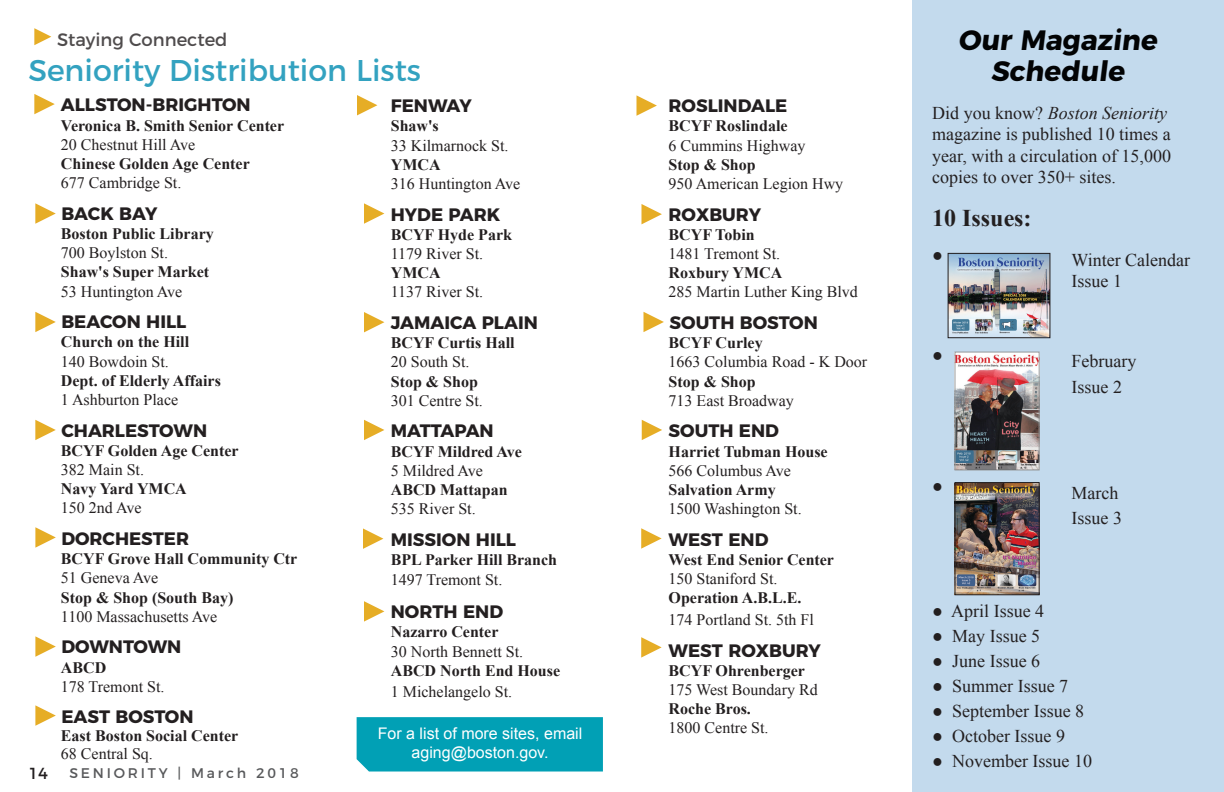
<style>
.page{position:relative;width:1224px;height:792px;background:#fff}
.page>*{position:absolute;margin:0;border:0;box-sizing:border-box;transform-origin:0 0}
.t1{font:30px "Montserrat";color:#33a2c0}
.t2{font:700 28px/31px "Montserrat";color:#020304;text-align:center}
.t3{font:700 24px "Times New Roman";color:#231f20}
.t4{font:18px/21.6px "Times New Roman";color:#231f20}
.t5{font:700 18px "Montserrat";color:#231f20}
.t6{font:18px "Montserrat";color:#231f20}
.t7{font:16px "Times New Roman";color:#231f20}
.t8{font:700 16px "Times New Roman";color:#231f20}
.t9{font:16px "Arial";color:#fff}
.t10{font:16px "Montserrat";color:#231f20}
.t11{font:14px "Montserrat";letter-spacing:.2em;color:#58595b}
.s1{font-style:italic}
</style>
<div class="page">
<div style="left:912px;top:0;width:312px;height:792px;background:#c3daed"></div>
<svg style="left:34px;top:28px;width:17px;height:17px"></svg>
<svg style="left:34px;top:94px;width:21px;height:20px"></svg>
<svg style="left:35px;top:203px;width:21px;height:21px"></svg>
<svg style="left:35px;top:312px;width:21px;height:20px"></svg>
<svg style="left:35px;top:420px;width:21px;height:20px"></svg>
<svg style="left:35px;top:527px;width:21px;height:21px"></svg>
<svg style="left:35px;top:636px;width:21px;height:21px"></svg>
<svg style="left:357px;top:95px;width:20px;height:20px"></svg>
<svg style="left:642px;top:204px;width:20px;height:20px"></svg>
<svg style="left:364px;top:203px;width:20px;height:21px"></svg>
<svg style="left:364px;top:312px;width:20px;height:20px"></svg>
<svg style="left:364px;top:420px;width:20px;height:20px"></svg>
<svg style="left:363px;top:528px;width:20px;height:21px"></svg>
<svg style="left:364px;top:601px;width:20px;height:21px"></svg>
<svg style="left:644px;top:312px;width:20px;height:20px"></svg>
<svg style="left:642px;top:420px;width:20px;height:20px"></svg>
<svg style="left:641px;top:528px;width:21px;height:21px"></svg>
<svg style="left:641px;top:637px;width:21px;height:21px"></svg>
<svg style="left:35px;top:705px;width:21px;height:21px"></svg>
<svg style="left:637px;top:95px;width:20px;height:21px"></svg>
<div style="left:356px;top:717px;width:247px;height:55px;background:#01a0b5"></div>
<img style="left:950px;top:255px;width:98px;height:81px">
<div style="left:948px;top:253px;width:102px;height:85px;border:1px solid #231f20"></div>
<img style="left:957px;top:354px;width:80px;height:114px">
<div style="left:955px;top:352px;width:84px;height:118px;border:1px solid #95989a"></div>
<img style="left:957px;top:484px;width:80px;height:109px">
<div style="left:955px;top:482px;width:84px;height:113px;border:1px solid #231f20"></div>
<p class="t6" style="left:57px;top:25px;width:172px">Staying Connected</p>
<p class="t1" style="left:28px;top:46px;width:394px">Seniority Distribution Lists</p>
<p class="t5" style="left:61px;top:90px;width:191px">ALLSTON-BRIGHTON</p>
<p class="t8" style="left:61px;top:114px;width:225px">Veronica B. Smith Senior Center</p>
<p class="t7" style="left:61px;top:134px;width:136px">20 Chestnut Hill Ave</p>
<p class="t8" style="left:61px;top:152px;width:190px">Chinese Golden Age Center</p>
<p class="t7" style="left:61px;top:172px;width:122px">677 Cambridge St.</p>
<p class="t5" style="left:61px;top:199px;width:97px">BACK BAY</p>
<p class="t8" style="left:61px;top:222px;width:154px">Boston Public Library</p>
<p class="t7" style="left:61px;top:242px;width:109px">700 Boylston St.</p>
<p class="t8" style="left:61px;top:261px;width:150px">Shaw's Super Market</p>
<p class="t7" style="left:61px;top:280px;width:123px">53 Huntington Ave</p>
<p class="t5" style="left:61px;top:307px;width:127px">BEACON HILL</p>
<p class="t8" style="left:61px;top:331px;width:130px">Church on the Hill</p>
<p class="t7" style="left:61px;top:350px;width:110px">140 Bowdoin St.</p>
<p class="t8" style="left:61px;top:369px;width:161px">Dept. of Elderly Affairs</p>
<p class="t7" style="left:61px;top:389px;width:119px">1 Ashburton Place</p>
<p class="t5" style="left:61px;top:415px;width:147px">CHARLESTOWN</p>
<p class="t8" style="left:61px;top:439px;width:179px">BCYF Golden Age Center</p>
<p class="t7" style="left:61px;top:459px;width:85px">382 Main St.</p>
<p class="t8" style="left:61px;top:478px;width:127px">Navy Yard YMCA</p>
<p class="t7" style="left:61px;top:497px;width:82px">150 2nd Ave</p>
<p class="t5" style="left:61px;top:524px;width:129px">DORCHESTER</p>
<p class="t8" style="left:61px;top:548px;width:238px">BCYF Grove Hall Community Ctr</p>
<p class="t7" style="left:61px;top:567px;width:99px">51 Geneva Ave</p>
<p class="t8" style="left:61px;top:586px;width:174px">Stop &amp; Shop (South Bay)</p>
<p class="t7" style="left:61px;top:606px;width:158px">1100 Massachusetts Ave</p>
<p class="t5" style="left:61px;top:632px;width:121px">DOWNTOWN</p>
<p class="t8" style="left:61px;top:656px;width:47px">ABCD</p>
<p class="t7" style="left:61px;top:676px;width:105px">178 Tremont St.</p>
<p class="t5" style="left:61px;top:702px;width:134px">EAST BOSTON</p>
<p class="t8" style="left:61px;top:724px;width:179px">East Boston Social Center</p>
<p class="t7" style="left:61px;top:743px;width:93px">68 Central Sq.</p>
<p class="t5" style="left:391px;top:91px;width:83px">FENWAY</p>
<p class="t8" style="left:391px;top:115px;width:50px">Shaw's</p>
<p class="t7" style="left:391px;top:134px;width:119px">33 Kilmarnock St.</p>
<p class="t8" style="left:391px;top:153px;width:51px">YMCA</p>
<p class="t7" style="left:391px;top:173px;width:131px">316 Huntington Ave</p>
<p class="t5" style="left:391px;top:199px;width:111px">HYDE PARK</p>
<p class="t8" style="left:391px;top:223px;width:123px">BCYF Hyde Park</p>
<p class="t7" style="left:391px;top:243px;width:94px">1179 River St.</p>
<p class="t8" style="left:391px;top:262px;width:51px">YMCA</p>
<p class="t7" style="left:391px;top:281px;width:94px">1137 River St.</p>
<p class="t5" style="left:391px;top:308px;width:149px">JAMAICA PLAIN</p>
<p class="t8" style="left:391px;top:332px;width:125px">BCYF Curtis Hall</p>
<p class="t7" style="left:391px;top:351px;width:80px">20 South St.</p>
<p class="t8" style="left:391px;top:370px;width:89px">Stop &amp; Shop</p>
<p class="t7" style="left:391px;top:390px;width:93px">301 Centre St.</p>
<p class="t5" style="left:391px;top:416px;width:104px">MATTAPAN</p>
<p class="t8" style="left:391px;top:440px;width:133px">BCYF Mildred Ave</p>
<p class="t7" style="left:391px;top:460px;width:94px">5 Mildred Ave</p>
<p class="t8" style="left:391px;top:479px;width:118px">ABCD Mattapan</p>
<p class="t7" style="left:391px;top:498px;width:86px">535 River St.</p>
<p class="t5" style="left:391px;top:525px;width:127px">MISSION HILL</p>
<p class="t8" style="left:391px;top:549px;width:168px">BPL Parker Hill Branch</p>
<p class="t7" style="left:391px;top:568px;width:113px">1497 Tremont St.</p>
<p class="t5" style="left:391px;top:597px;width:114px">NORTH END</p>
<p class="t8" style="left:391px;top:621px;width:109px">Nazarro Center</p>
<p class="t7" style="left:391px;top:640px;width:134px">30 North Bennett St.</p>
<p class="t8" style="left:391px;top:659px;width:171px">ABCD North End House</p>
<p class="t7" style="left:391px;top:681px;width:123px">1 Michelangelo St.</p>
<p class="t9" style="left:378px;top:723px;width:206px">For a list of more sites, email</p>
<p class="t9" style="left:412px;top:742px;width:138px">aging@boston.gov.</p>
<p class="t10" style="left:28px;top:761px;width:21px">14</p>
<p class="t11" style="left:69px;top:762px;width:231px">SENIORITY | March 2018</p>
<p class="t5" style="left:669px;top:91px;width:120px">ROSLINDALE</p>
<p class="t8" style="left:669px;top:115px;width:120px">BCYF Roslindale</p>
<p class="t7" style="left:669px;top:134px;width:138px">6 Cummins Highway</p>
<p class="t8" style="left:669px;top:153px;width:89px">Stop &amp; Shop</p>
<p class="t7" style="left:669px;top:173px;width:176px">950 American Legion Hwy</p>
<p class="t5" style="left:669px;top:199px;width:94px">ROXBURY</p>
<p class="t8" style="left:669px;top:223px;width:88px">BCYF Tobin</p>
<p class="t7" style="left:669px;top:243px;width:113px">1481 Tremont St.</p>
<p class="t8" style="left:669px;top:262px;width:115px">Roxbury YMCA</p>
<p class="t7" style="left:669px;top:281px;width:191px">285 Martin Luther King Blvd</p>
<p class="t5" style="left:670px;top:308px;width:150px">SOUTH BOSTON</p>
<p class="t8" style="left:669px;top:332px;width:96px">BCYF Curley</p>
<p class="t7" style="left:669px;top:351px;width:200px">1663 Columbia Road - K Door</p>
<p class="t8" style="left:669px;top:370px;width:89px">Stop &amp; Shop</p>
<p class="t7" style="left:669px;top:390px;width:127px">713 East Broadway</p>
<p class="t5" style="left:669px;top:416px;width:112px">SOUTH END</p>
<p class="t8" style="left:669px;top:440px;width:161px">Harriet Tubman House</p>
<p class="t7" style="left:669px;top:460px;width:124px">566 Columbus Ave</p>
<p class="t8" style="left:669px;top:479px;width:109px">Salvation Army</p>
<p class="t7" style="left:669px;top:498px;width:135px">1500 Washington St.</p>
<p class="t5" style="left:669px;top:525px;width:101px">WEST END</p>
<p class="t8" style="left:669px;top:549px;width:167px">West End Senior Center</p>
<p class="t7" style="left:669px;top:568px;width:110px">150 Staniford St.</p>
<p class="t8" style="left:669px;top:587px;width:134px">Operation A.B.L.E.</p>
<p class="t7" style="left:669px;top:609px;width:147px">174 Portland St. 5th Fl</p>
<p class="t5" style="left:669px;top:635px;width:154px">WEST ROXBURY</p>
<p class="t8" style="left:669px;top:659px;width:138px">BCYF Ohrenberger</p>
<p class="t7" style="left:669px;top:679px;width:151px">175 West Boundary Rd</p>
<p class="t8" style="left:669px;top:698px;width:84px">Roche Bros.</p>
<p class="t7" style="left:669px;top:717px;width:101px">1800 Centre St.</p>
<p class="t2" style="left:958px;top:23px;width:205px">Our Magazine<br>Schedule</p>
<p class="t4" style="left:932px;top:102px;width:240px">Did you know? <span class="s1">Boston Seniority </span>magazine is published 10 times a year, with a circulation of 15,000 copies to over 350+ sites.</p>
<p class="t3" style="left:932px;top:202px;width:101px">10 Issues:</p>
<p class="t4" style="left:932px;top:244px;width:12px">●</p>
<p class="t4" style="left:1072px;top:249px;width:120px;line-height:21px">Winter Calendar<br>Issue 1</p>
<p class="t4" style="left:932px;top:344px;width:12px">●</p>
<p class="t4" style="left:932px;top:475px;width:12px">●</p>
<p class="t4" style="left:1072px;top:349px;width:66px">February</p>
<p class="t4" style="left:1072px;top:375px;width:52px">Issue 2</p>
<p class="t4" style="left:1072px;top:482px;width:48px">March</p>
<p class="t4" style="left:1072px;top:507px;width:52px">Issue 3</p>
<p class="t4" style="left:932px;top:600px;width:113px">● April Issue 4</p>
<p class="t4" style="left:932px;top:625px;width:109px">● May Issue 5</p>
<p class="t4" style="left:932px;top:650px;width:109px">● June Issue 6</p>
<p class="t4" style="left:932px;top:675px;width:137px">● Summer Issue 7</p>
<p class="t4" style="left:932px;top:700px;width:153px">● September Issue 8</p>
<p class="t4" style="left:932px;top:725px;width:134px">● October Issue 9</p>
<p class="t4" style="left:932px;top:750px;width:161px">● November Issue 10</p>
</div>
